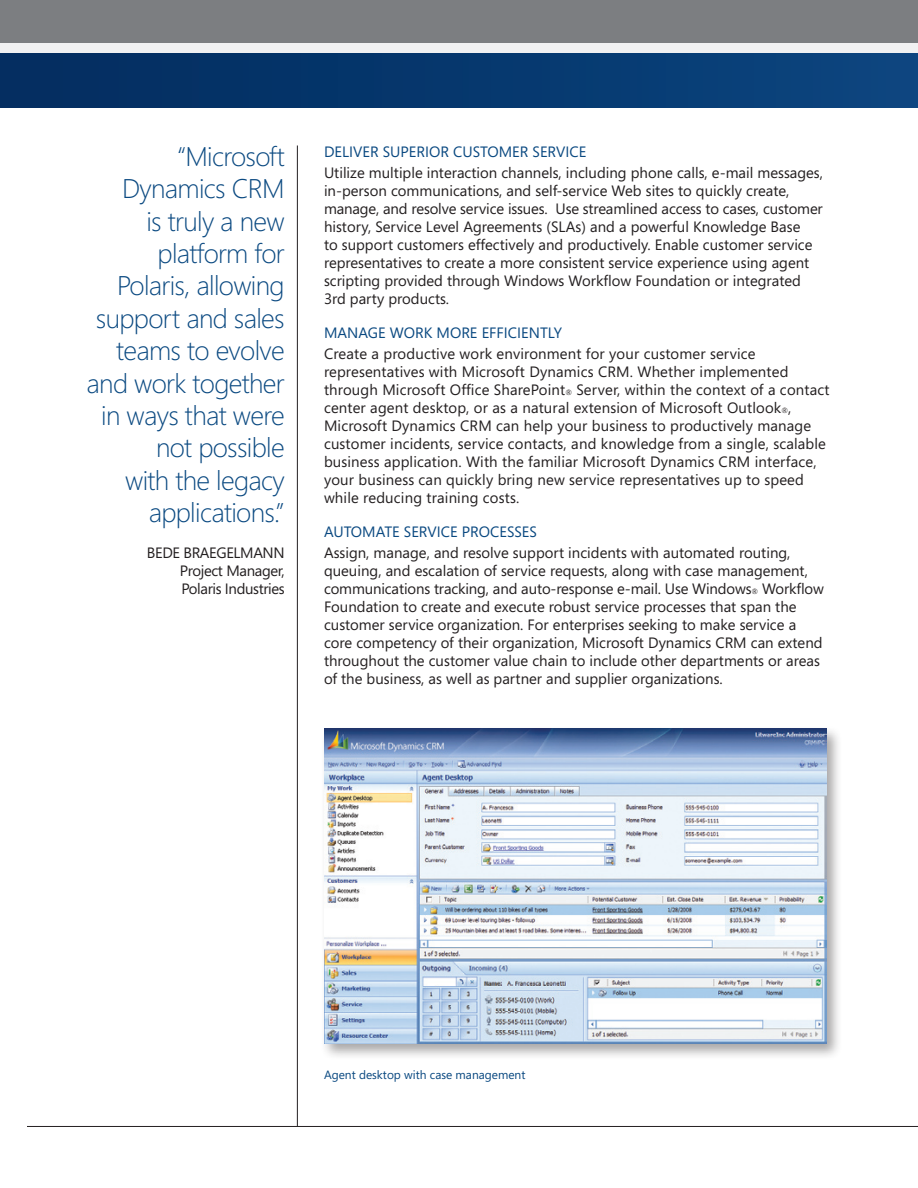
<style>
.page{position:relative;width:918px;height:1188px;background:#fff}
.page>*{position:absolute;margin:0;border:0;box-sizing:border-box;transform-origin:0 0}
.t1{font:300 27px/32.4px "Segoe";letter-spacing:-.025em;color:#0a4981;text-align:right}
.Body___15{font:15px/18px "Segoe";color:#231f20}
.Blue_Cap_Subhead{font:15px "Segoe";color:#0a4981}
.Body___15-2{font:15px/18px "Segoe";letter-spacing:-.025em;color:#231f20}
.t2{font:12px "Segoe";color:#0a4981}
.s1{font-size:7.5px}
</style>
<div class="page">
<svg style="left:0;top:53px;width:918px;height:55px;background:#06386e"></svg>
<div style="left:0;top:0;width:918px;height:52px;background:#7c7e81"></div>
<div style="left:0;top:43px;width:918px;height:10px;background:#f1f1f2"></div>
<hr style="left:297px;top:146px;width:1px;height:980px;background:#231f20">
<hr style="left:27px;top:1126px;width:891px;height:1px;background:#231f20">
<div style="left:320px;top:725px;width:529px;height:341px;background:#231f20;opacity:.4"></div>
<img style="left:324px;top:729px;width:502px;height:315px">
<p class="t1" style="left:87px;top:139px;width:200px">“Microsoft<br>Dynamics CRM<br>is truly a new platform for<br>Polaris, allowing support and sales teams to evolve and work together in ways that were not possible<br>with the legacy applications.”</p>
<p class="Body___15-2" style="left:147px;top:544px;width:139px">Bede Braegelmann</p>
<p class="Body___15-2" style="left:180px;top:562px;width:106px">Project Manager,<br>Polaris Industries</p>
<p class="Blue_Cap_Subhead" style="left:324px;top:142px;width:264px">Deliver Superior Customer Service</p>
<p class="Body___15" style="left:324px;top:163px;width:501px">Utilize multiple interaction channels, including phone calls, e-mail messages, in-person communications, and self-service Web sites to quickly create, manage, and resolve service issues. Use streamlined access to cases, customer history, Service Level Agreements (SLAs) and a powerful Knowledge Base<br>to support customers effectively and productively. Enable customer service representatives to create a more consistent service experience using agent scripting provided through Windows Workflow Foundation or integrated 3rd party products.</p>
<p class="Blue_Cap_Subhead" style="left:324px;top:323px;width:240px">Manage Work More Effici ently</p>
<p class="Body___15" style="left:324px;top:344px;width:507px">Create a productive work environment for your customer service representatives with Microsoft Dynamics CRM. Whether implemented through Microsoft Office SharePoint<span class="s1">®</span> Server, within the context of a contact center agent desktop, or as a natural extension of M icrosoft Outlook<span class="s1">®</span>, Microsoft Dynamics CRM can help your business to productively manage customer incidents, service contacts, and knowledge from a single, scalable business application. With the familiar Microsoft Dynamics CRM interface, your business can quickly bring new service representatives up to speed while reducing training costs.</p>
<p class="Blue_Cap_Subhead" style="left:324px;top:522px;width:213px">Automate Servic e Proc ess es</p>
<p class="Body___15" style="left:324px;top:543px;width:501px">Assign, manage, and resolve support incidents with automated routing, queuing, and escalation of service requests, along with case management, communications tracking, and auto-response e-mail. Use Windows<span class="s1">®</span> Workflow Foundation to create and execute robust service processes that span the customer service organization. For enterprises seeking to make service a core competency of their organization, M icrosoft Dynamics CRM can extend throughout the customer value chain to include other departments or areas of the business, as well as partner and supplier organizations.</p>
<p class="t2" style="left:324px;top:1066px;width:203px">Agent desktop with case management</p>
</div>
